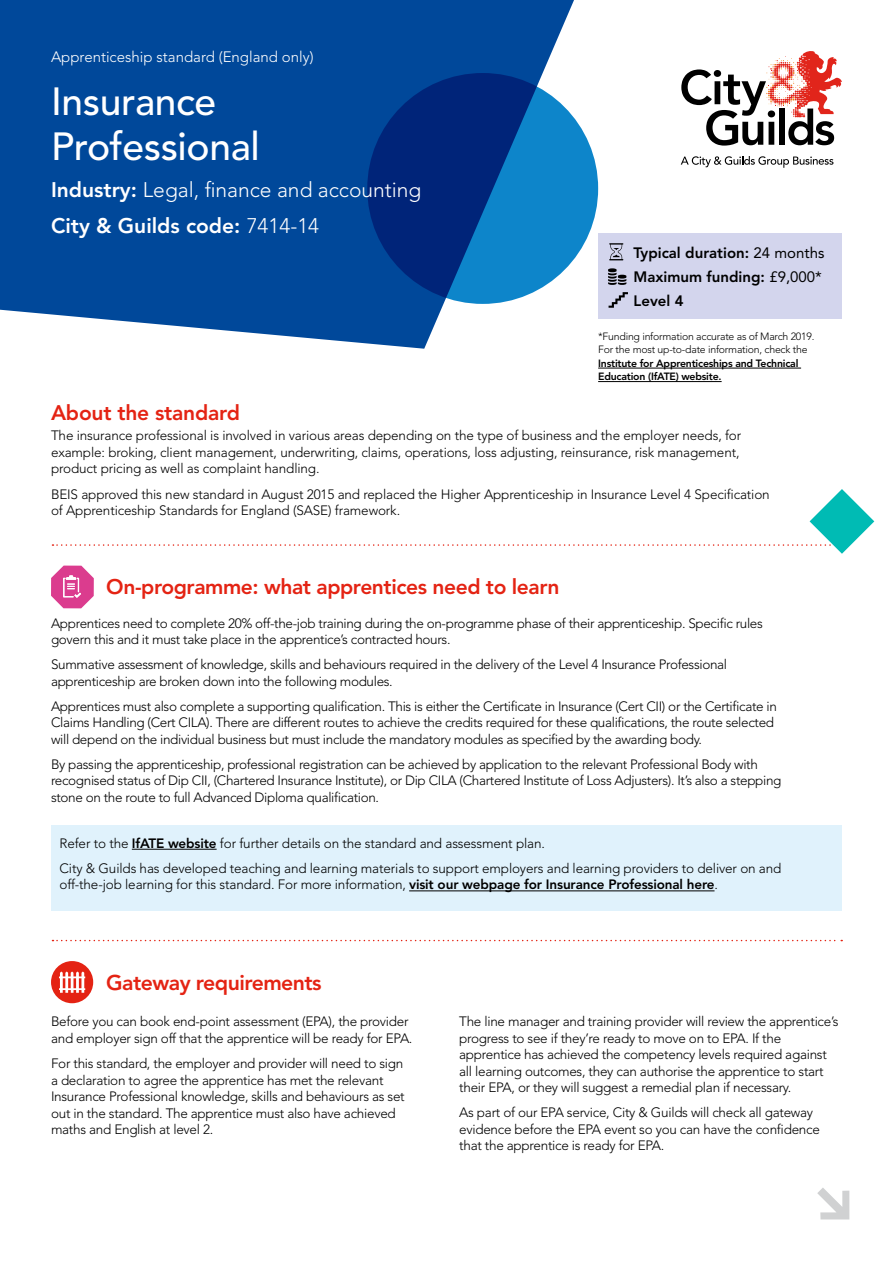
<style>
.page{position:relative;width:893px;height:1263px;background:#fff}
.page>*{position:absolute;margin:0;border:0;box-sizing:border-box;transform-origin:0 0}
.t1{font:500 39px/45px "Avenir";letter-spacing:-.01em;color:#fff}
.t2{font:800 21.15px "Avenir";letter-spacing:-.025em;color:#e42313}
.t3{font:300 21px/36.8px "Avenir";color:#fff}
.t4{font:800 21px "Avenir";letter-spacing:-.02em;color:#e42313}
.t5{font:800 15px/24px "Avenir";color:#000}
.t6{font:300 15px "Avenir";color:#fff}
.t7{font:300 13.5px/16.5px "Avenir";letter-spacing:-.02em;color:#000}
.t8{font:300 10.5px/13.5px "Avenir";letter-spacing:-.02em;color:#000}
.t9{font:800 10.5px/13.5px "Avenir";letter-spacing:-.02em;color:#000}
.s1{font-weight:800}
.s2{font-weight:400}
</style>
<div class="page">
<svg style="left:0;top:0;width:574px;height:349px;background:#1c5ca5"></svg>
<svg style="left:367px;top:73px;width:231px;height:231px;background:#054f9d"></svg>
<svg style="left:681px;top:51px;width:161px;height:95px"></svg>
<svg style="left:681px;top:156px;width:152px;height:12px"></svg>
<div style="left:598px;top:234px;width:244px;height:85px;background:#d3d5ed"></div>
<svg style="left:609px;top:243px;width:14px;height:17px"></svg>
<svg style="left:608px;top:268px;width:18px;height:17px"></svg>
<svg style="left:609px;top:292px;width:19px;height:16px"></svg>
<div style="left:51px;top:825px;width:791px;height:85px;background:#e0f2fc"></div>
<hr style="left:132px;top:849px;width:85px;height:1px;background:#000">
<hr style="left:409px;top:891px;width:305px;height:1px;background:#000">
<svg style="left:51px;top:566px;width:43px;height:42px"></svg>
<hr style="left:598px;top:368px;width:203px;height:1px;background:#000">
<hr style="left:598px;top:381px;width:124px;height:1px;background:#000">
<svg style="left:817px;top:1188px;width:32px;height:31px"></svg>
<svg style="left:52px;top:489px;width:822px;height:65px"></svg>
<div style="left:51px;top:961px;width:42px;height:42px;background:#e42313;border-radius:50%"></div>
<svg style="left:59px;top:971px;width:26px;height:22px"></svg>
<svg style="left:52px;top:940px;width:790px;height:1px"></svg>
<p class="t6" style="left:51px;top:48px;width:264px">Apprenticeship standard (England only)</p>
<h1 class="t1" style="left:51px;top:80px;width:210px">Insurance<br>Professional</h1>
<h3 class="t3" style="left:51px;top:171px;width:372px"><span class="s1">Industry:</span> Legal, finance and accounting<br><span class="s1">City &amp; Guilds code:</span> 7414-14</h3>
<p class="t5" style="left:634px;top:241px;width:192px">Typical duration: <span class="s2">24 months<br></span>Maximum funding: <span class="s2">£9,000*<br></span>Level 4</p>
<p class="t8" style="left:598px;top:329px;width:218px">*Funding information accurate as of March 2019.<br>For the most up-to-date information, check the</p>
<p class="t9" style="left:598px;top:356px;width:202px">Institute for Apprenticeships and Technical<br>Education (IfATE) website.</p>
<h3 class="t4" style="left:51px;top:400px;width:190px">About the standard</h3>
<p class="t7" style="left:51px;top:428px;width:692px">The insurance professional is involved in various areas depending on the type of business and the employer needs, for example: broking, client management, underwriting, claims, operations, loss adjusting, reinsurance, risk management, product pricing as well as complaint handling.</p>
<p class="t7" style="left:51px;top:486px;width:720px">BEIS approved this new standard in August 2015 and replaced the Higher Apprenticeship in Insurance Level 4 Specification of Apprenticeship Standards for England (SASE) framework.</p>
<h3 class="t4" style="left:106px;top:575px;width:455px">On-programme: what apprentices need to learn</h3>
<p class="t7" style="left:51px;top:615px;width:713px">Apprentices need to complete 20% off-the-job training during the on-programme phase of their apprenticeship. Specific rules govern this and it must take place in the apprentice’s contracted hours.</p>
<p class="t7" style="left:51px;top:656px;width:678px">Summative assessment of knowledge, skills and behaviours required in the delivery of the Level 4 Insurance Professional apprenticeship are broken down into the following modules.</p>
<p class="t7" style="left:51px;top:698px;width:727px">Apprentices must also complete a supporting qualification. This is either the Certificate in Insurance (Cert CII) or the Certificate in<br>Claims Handling (Cert CILA). There are different routes to achieve the credits required for these qualifications, the route selected will depend on the individual business but must include the mandatory modules as specified by the awarding body.</p>
<p class="t7" style="left:51px;top:756px;width:732px">By passing the apprenticeship, professional registration can be achieved by application to the relevant Professional Body with recognised status of Dip CII, (Chartered Insurance Institute), or Dip CILA (Chartered Institute of Loss Adjusters). It’s also a stepping stone on the route to full Advanced Diploma qualification.</p>
<p class="t7" style="left:60px;top:831px;width:723px;line-height:25px">Refer to the <span class="s1">IfATE website</span> for further details on the standard and assessment plan.<br>City &amp; Guilds has developed teaching and learning materials to support employers and learning providers to deliver on and</p>
<p class="t7" style="left:60px;top:876px;width:660px">off-the-job learning for this standard. For more information, <span class="s1">visit our webpage for Insurance Professional here</span>.</p>
<h2 class="t2" style="left:106px;top:970px;width:217px">Gateway requirements</h2>
<p class="t7" style="left:51px;top:1013px;width:363px">Before you can book end-point assessment (EPA), the provider and employer sign off that the apprentice will be ready for EPA.</p>
<p class="t7" style="left:51px;top:1055px;width:355px">For this standard, the employer and provider will need to sign a declaration to agree the apprentice has met the relevant Insurance Professional knowledge, skills and behaviours as set out in the standard. The apprentice must also have achieved maths and English at level 2.</p>
<p class="t7" style="left:459px;top:1013px;width:381px">The line manager and training provider will review the apprentice’s progress to see if they’re ready to move on to EPA. If the apprentice has achieved the competency levels required against all learning outcomes, they can authorise the apprentice to start their EPA, or they will suggest a remedial plan if necessary.</p>
<p class="t7" style="left:459px;top:1104px;width:362px">As part of our EPA service, City &amp; Guilds will check all gateway evidence before the EPA event so you can have the confidence that the apprentice is ready for EPA.</p>
</div>
